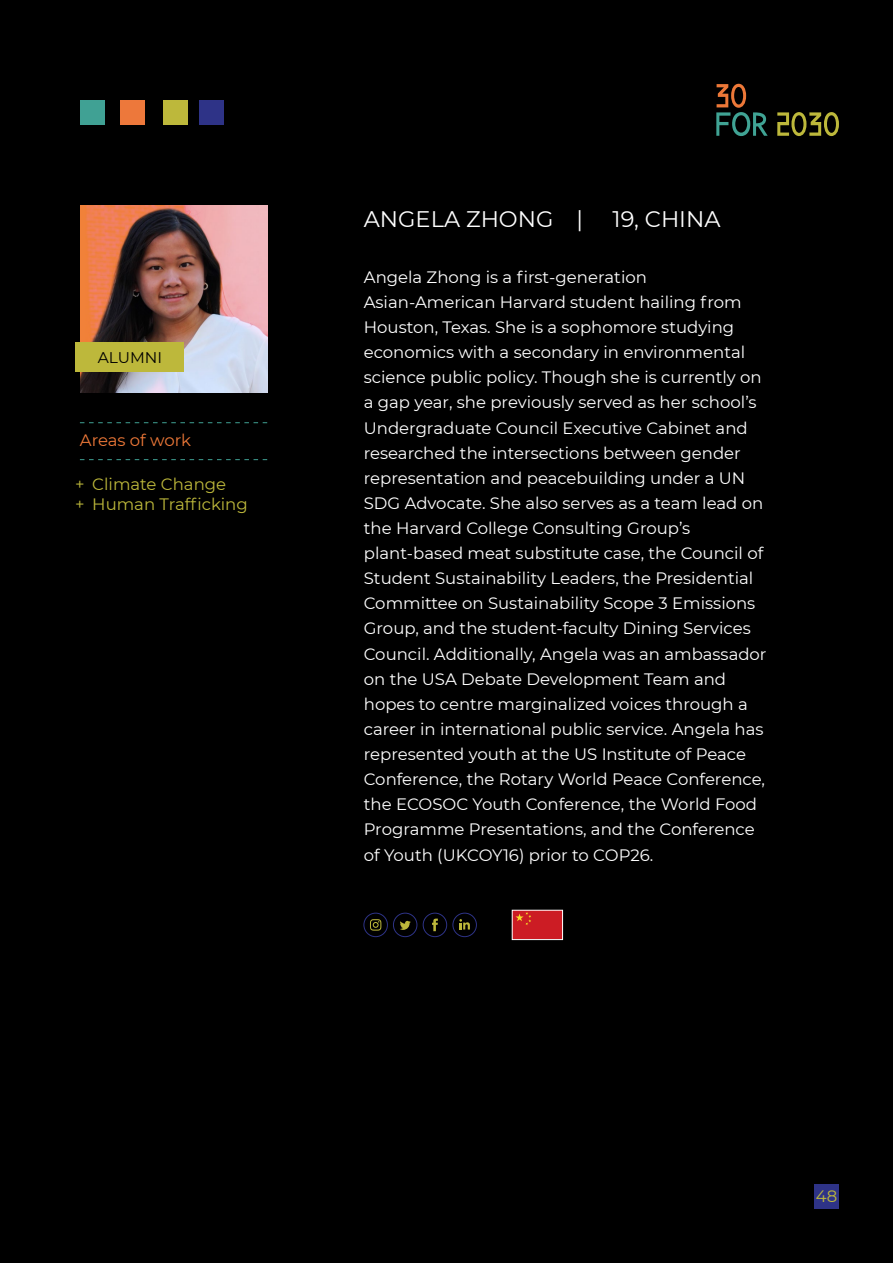
<style>
.page{position:relative;width:893px;height:1263px;background:#000}
.page>*{position:absolute;margin:0;border:0;box-sizing:border-box;transform-origin:0 0}
.t1{font:22.5px "Montserrat";color:#fff}
.t2{font:16.5px/25px "Montserrat";color:#fff}
.t3{font:16.5px/19.8px "Montserrat";color:#bdb83b}
.t4{font:16.5px "Montserrat";letter-spacing:-.005em;color:#ed7838}
.t5{font:15.45px "Montserrat";color:#000}
</style>
<div class="page">
<img style="left:80px;top:205px;width:188px;height:188px">
<svg style="left:777px;top:112px;width:62px;height:24px"></svg>
<svg style="left:716px;top:84px;width:52px;height:52px"></svg>
<div style="left:393px;top:913px;width:24px;height:24px;border:1px solid #2e3387;border-radius:50%"></div>
<svg style="left:400px;top:921px;width:11px;height:9px"></svg>
<div style="left:453px;top:913px;width:24px;height:24px;border:1px solid #2e3387;border-radius:50%"></div>
<svg style="left:459px;top:919px;width:11px;height:10px"></svg>
<div style="left:423px;top:913px;width:24px;height:24px;border:1px solid #2e3387;border-radius:50%"></div>
<svg style="left:432px;top:918px;width:6px;height:13px"></svg>
<div style="left:364px;top:913px;width:24px;height:24px;border:1px solid #2e3387;border-radius:50%"></div>
<svg style="left:370px;top:919px;width:11px;height:12px"></svg>
<div style="left:815px;top:1184px;width:24px;height:25px;background:#2e3387"></div>
<div style="left:80px;top:101px;width:24px;height:24px;background:#40a194"></div>
<div style="left:121px;top:101px;width:24px;height:24px;background:#ed783b"></div>
<div style="left:163px;top:101px;width:24px;height:24px;background:#bdb83b"></div>
<div style="left:200px;top:101px;width:24px;height:24px;background:#2e3387"></div>
<svg style="left:80px;top:459px;width:187px;height:1px"></svg>
<svg style="left:80px;top:422px;width:187px;height:1px"></svg>
<div style="left:512px;top:910px;width:51px;height:29px;background:#cc1c24"></div>
<svg style="left:515px;top:912px;width:16px;height:13px"></svg>
<div style="left:512px;top:910px;width:51px;height:30px;border:1px solid #fff"></div>
<div style="left:75px;top:342px;width:109px;height:29px;background:#bdb83b"></div>
<p class="t5" style="left:98px;top:347px;width:66px">ALUMNI</p>
<p class="t4" style="left:80px;top:429px;width:113px">Areas of work</p>
<p class="t3" style="left:75px;top:474px;width:174px">+ Climate Change<br>+ Human Trafficking</p>
<h1 class="t1" style="left:364px;top:204px;width:221px">ANGELA ZHONG |</h1>
<h1 class="t1" style="left:613px;top:204px;width:109px">19, CHINA</h1>
<p class="t2" style="left:364px;top:264px;width:404px">Angela Zhong is a first-generation Asian-American Harvard student hailing from Houston, Texas. She is a sophomore studying economics with a secondary in environmental science public policy. Though she is currently on a gap year, she previously served as her school’s Undergraduate Council Executive Cabinet and researched the intersections between gender representation and peacebuilding under a UN SDG Advocate. She also serves as a team lead on the Harvard College Consulting Group’s plant-based meat substitute case, the Council of Student Sustainability Leaders, the Presidential Committee on Sustainability Scope 3 Emissions Group, and the student-faculty Dining Services Council. Additionally, Angela was an ambassador on the USA Debate Development Team and hopes to centre marginalized voices through a career in international public service. Angela has represented youth at the US Institute of Peace Conference, the Rotary World Peace Conference, the ECOSOC Youth Conference, the World Food Programme Presentations, and the Conference of Youth (UKCOY16) prior to COP26.</p>
<p class="t3" style="left:816px;top:1186px;width:23px">48</p>
</div>
